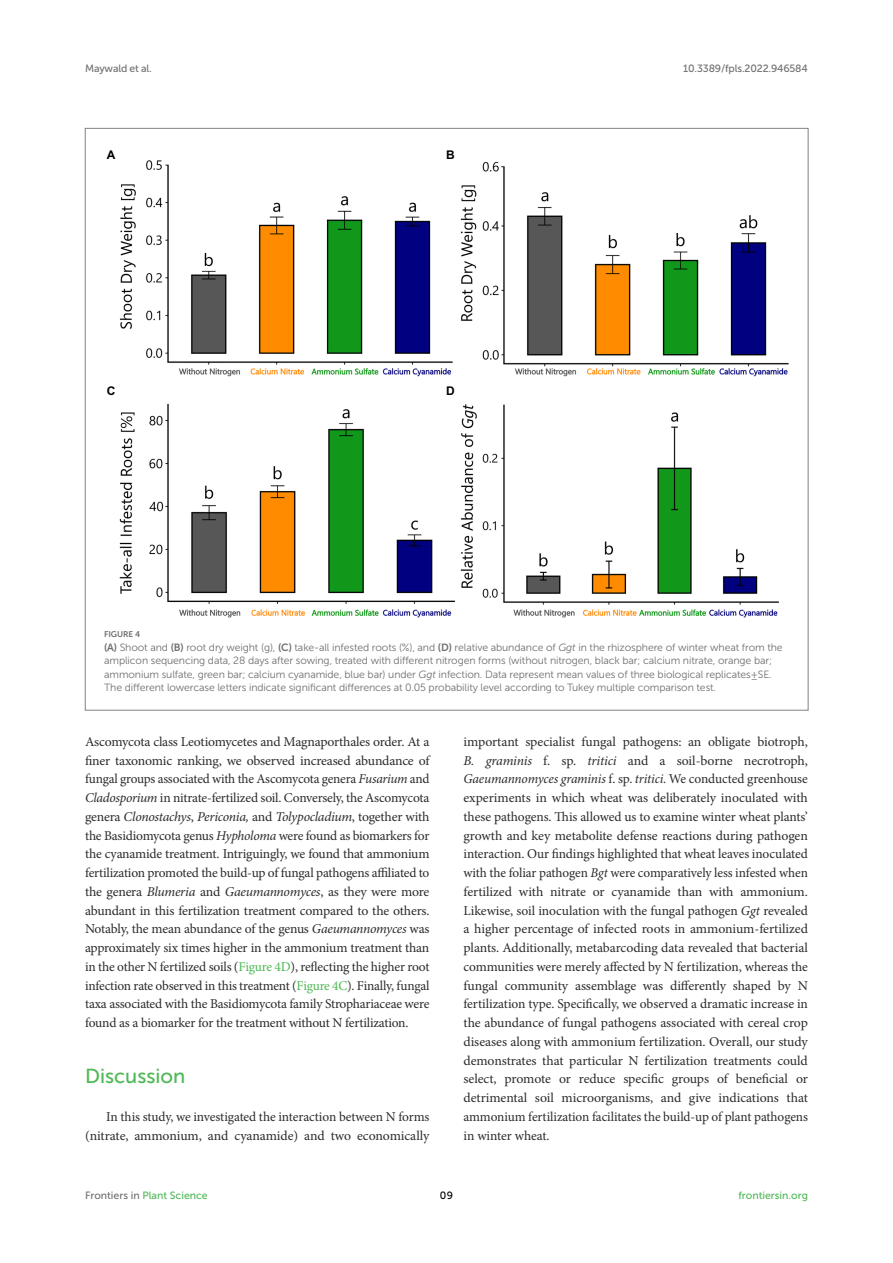
<style>
.page{position:relative;width:893px;height:1263px;background:#fff}
.page>*{position:absolute;margin:0;border:0;box-sizing:border-box;transform-origin:0 0}
.HEAD_1{font:20.25px "Museo Sans 500";color:#4eb855}
.TEXT_FLUSH{font:13.5px/18.8px "Minion Pro";letter-spacing:-.005em;color:#2b2b2a;text-align:right}
.TEXT{font:13.5px/18.8px "Minion Pro";letter-spacing:-.02em;color:#2b2b2a;text-align:justify}
.t1{font:700 12px "Arial";color:#000}
.FIG_LEG{font:10.5px/13.5px "Museo Sans 300";letter-spacing:-.01em;color:#706f70}
.t2{font:10.5px "Museo Sans 500";color:#4eb855}
.t3{font:10.5px "Museo Sans 500";letter-spacing:-.015em;color:#706f70}
.t4{font:10.5px "Museo Sans 500";color:#000}
.FIG_HD{font:8.25px "Museo Sans 700";letter-spacing:-.01em;color:#706f70}
.s1{font-family:"Museo Sans 700"}
.s2{font-style:italic}
.s3{color:#4eb855}
.s4{color:#706f70}
</style>
<div class="page">
<img style="left:119px;top:160px;width:670px;height:458px">
<p class="t3" style="left:85px;top:63px;width:68px">Maywald et al.</p>
<p class="t3" style="left:683px;top:63px;width:126px">10.3389/fpls.2022.946584</p>
<p class="t1" style="left:107px;top:146px;width:10px">A</p>
<p class="t1" style="left:446px;top:146px;width:10px">B</p>
<p class="t1" style="left:107px;top:382px;width:10px">C</p>
<p class="t1" style="left:446px;top:382px;width:10px">D</p>
<p class="FIG_HD" style="left:104px;top:630px;width:37px">FIGURE 4</p>
<p class="FIG_LEG" style="left:104px;top:640px;width:680px"><span class="s1">(A)</span> Shoot and <span class="s1">(B)</span> root dry weight (g), <span class="s1">(C)</span> take-all infested roots (%), and <span class="s1">(D)</span> relative abundance of <span class="s2">Ggt</span> in the rhizosphere of winter wheat from the amplicon sequencing data, 28 days after sowing, treated with different nitrogen forms (without nitrogen, black bar; calcium nitrate, orange bar; ammonium sulfate, green bar; calcium cyanamide, blue bar) under <span class="s2">Ggt</span> infection. Data represent mean values of three biological replicates ± SE.<br>The different lowercase letters indicate significant differences at 0.05 probability level according to Tukey multiple comparison test.</p>
<p class="TEXT" style="left:85px;top:732px;width:346px">Ascomycota class Leotiomycetes and Magnaporthales order. At a finer taxonomic ranking, we observed increased abundance of fungal groups associated with the Ascomycota genera <span class="s2">Fusarium</span> and <span class="s2">Cladosporium</span> in nitrate-fertilized soil. Conversely, the Ascomycota genera <span class="s2">Clonostachys</span>, <span class="s2">Periconia,</span> and <span class="s2">Tolypocladium</span>, together with the Basidiomycota genus <span class="s2">Hypholoma</span> were found as biomarkers for the cyanamide treatment. Intriguingly, we found that ammonium fertilization promoted the build-up of fungal pathogens affiliated to the genera <span class="s2">Blumeria</span> and <span class="s2">Gaeumannomyces</span>, as they were more abundant in this fertilization treatment compared to the others.<br>Notably, the mean abundance of the genus <span class="s2">Gaeumannomyces</span> was approximately six times higher in the ammonium treatment than in the other N fertilized soils (<span class="s3">Figure 4D</span>), reflecting the higher root infection rate observed in this treatment (<span class="s3">Figure 4C</span>). Finally, fungal taxa associated with the Basidiomycota family Strophariaceae were found as a biomarker for the treatment without N fertilization.</p>
<p class="HEAD_1" style="left:85px;top:1065px;width:102px">Discussion</p>
<p class="TEXT_FLUSH" style="left:85px;top:1107px;width:346px">In this study, we investigated the interaction between N forms (nitrate, ammonium, and cyanamide) and two economically</p>
<p class="TEXT_FLUSH" style="left:463px;top:732px;width:346px;text-align:justify">important specialist fungal pathogens: an obligate biotroph, <span class="s2">B. graminis</span> f. sp. <span class="s2">tritici</span> and a soil-borne necrotroph, <span class="s2">Gaeumannomyces graminis</span> f. sp. <span class="s2">tritici</span>. We conducted greenhouse experiments in which wheat was deliberately inoculated with these pathogens. This allowed us to examine winter wheat plants’ growth and key metabolite defense reactions during pathogen interaction. Our findings highlighted that wheat leaves inoculated with the foliar pathogen <span class="s2">Bgt</span> were comparatively less infested when fertilized with nitrate or cyanamide than with ammonium.<br>Likewise, soil inoculation with the fungal pathogen <span class="s2">Ggt</span> revealed a higher percentage of infected roots in ammonium-fertilized plants. Additionally, metabarcoding data revealed that bacterial communities were merely affected by N fertilization, whereas the fungal community assemblage was differently shaped by N fertilization type. Specifically, we observed a dramatic increase in the abundance of fungal pathogens associated with cereal crop diseases along with ammonium fertilization. Overall, our study demonstrates that particular N fertilization treatments could select, promote or reduce specific groups of beneficial or detrimental soil microorganisms, and give indications that ammonium fertilization facilitates the build-up of plant pathogens in winter wheat.</p>
<p class="t2" style="left:85px;top:1190px;width:124px"><span class="s4">Frontiers in</span> Plant Science</p>
<p class="t4" style="left:440px;top:1190px;width:15px">09</p>
<p class="t2" style="left:738px;top:1190px;width:71px">frontiersin.org</p>
</div>
